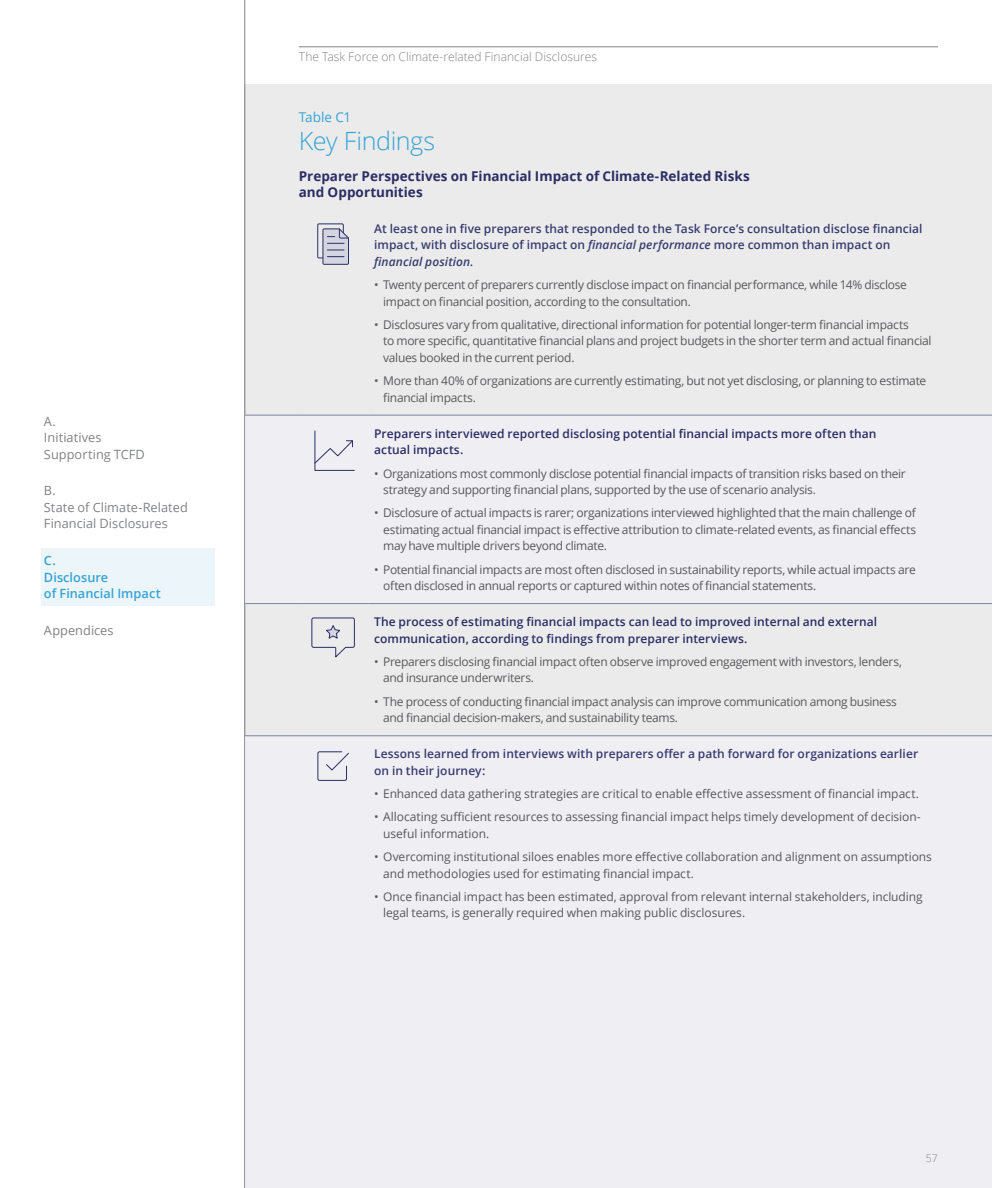
<style>
.page{position:relative;width:992px;height:1188px;background:#fff}
.page>*{position:absolute;margin:0;border:0;box-sizing:border-box;transform-origin:0 0}
.t1{font:300 25.2px "Open Sans";letter-spacing:-.02em;color:#37a3d4}
.t2{font:700 13.5px/16.5px "Open Sans";color:#2b2d64}
.t3{font:13.5px "Open Sans";color:#37a3d4}
.t4{font:12.75px/16.5px "Open Sans";letter-spacing:.005em;color:#808285}
.t5{font:600 12.75px/16.5px "Open Sans";color:#37a3d4}
.t6{font:12px/16.5px "Open Sans";letter-spacing:-.02em;color:#58595b}
.t7{font:600 12px/16.5px "Open Sans";letter-spacing:.005em;color:#393c6f}
.t8{font:600 12px/16.5px "Open Sans";letter-spacing:.005em;color:#2b2d64}
.t9{font:300 12px "Open Sans";letter-spacing:.005em;color:#808285}
.t10{font:300 10.5px "Open Sans";color:#808285}
.s1{font-style:italic}
</style>
<div class="page">
<hr style="left:299px;top:46px;width:638px;height:1px;background:#808285">
<hr style="left:244px;top:0;width:1px;height:1188px;background:#808285">
<div style="left:41px;top:549px;width:174px;height:57px;background:#ebf5fa"></div>
<div style="left:244px;top:84px;width:747px;height:1104px;background:#eeeef3"></div>
<hr style="left:245px;top:603px;width:54px;height:1px;background:#8081a2">
<hr style="left:299px;top:603px;width:69px;height:1px;background:#8081a2">
<hr style="left:368px;top:603px;width:569px;height:1px;background:#8081a2">
<hr style="left:937px;top:603px;width:54px;height:1px;background:#8081a2">
<hr style="left:245px;top:736px;width:54px;height:1px;background:#8081a2">
<hr style="left:299px;top:736px;width:69px;height:1px;background:#8081a2">
<hr style="left:368px;top:736px;width:569px;height:1px;background:#8081a2">
<hr style="left:937px;top:736px;width:54px;height:1px;background:#8081a2">
<hr style="left:245px;top:415px;width:54px;height:1px;background:#8081a2">
<hr style="left:299px;top:415px;width:69px;height:1px;background:#8081a2">
<hr style="left:368px;top:415px;width:569px;height:1px;background:#8081a2">
<hr style="left:937px;top:415px;width:54px;height:1px;background:#8081a2">
<svg style="left:317px;top:223px;width:32px;height:42px"></svg>
<svg style="left:317px;top:751px;width:32px;height:30px"></svg>
<svg style="left:311px;top:617px;width:44px;height:41px"></svg>
<svg style="left:314px;top:430px;width:41px;height:41px"></svg>
<p class="t4" style="left:44px;top:412px;width:102px">A.<br>Initiatives<br>Supporting TCFD</p>
<p class="t4" style="left:44px;top:482px;width:145px">B.<br>State of Climate-Related<br>Financial Disclosures</p>
<p class="t5" style="left:44px;top:552px;width:118px">C.<br>Disclosure<br>of Financial Impact</p>
<p class="t4" style="left:44px;top:622px;width:71px">Appendices</p>
<p class="t9" style="left:299px;top:48px;width:300px">The Task Force on Climate-related Financial Disclosures</p>
<p class="t3" style="left:299px;top:107px;width:54px">Table C1</p>
<h1 class="t1" style="left:299px;top:124px;width:138px">Key Findings</h1>
<p class="t2" style="left:299px;top:167px;width:452px">Preparer Perspectives on Financial Impact of Climate-Related Risks and Opportunities</p>
<p class="t7" style="left:374px;top:220px;width:550px">At least one in five preparers that responded to the Task Force’s consultation disclose financial impact, with disclosure of impact on <span class="s1">financial performance</span> more common than impact on <span class="s1">financial position.</span></p>
<p class="t6" style="left:383px;top:276px;width:525px;text-indent:-9px">• Twenty percent of preparers currently disclose impact on financial performance, while 14% disclose impact on financial position, according to the consultation.</p>
<p class="t6" style="left:383px;top:316px;width:550px;text-indent:-9px">• Disclosures vary from qualitative, directional information for potential longer-term financial impacts<br>to more specific, quantitative financial plans and project budgets in the shorter term and actual financial values booked in the current period.</p>
<p class="t6" style="left:383px;top:372px;width:544px;text-indent:-9px">• More than 40% of organizations are currently estimating, but not yet disclosing, or planning to estimate financial impacts.</p>
<p class="t8" style="left:374px;top:425px;width:503px">Preparers interviewed reported disclosing potential financial impacts more often than actual impacts.</p>
<p class="t6" style="left:383px;top:465px;width:524px;text-indent:-9px">• Organizations most commonly disclose potential financial impacts of transition risks based on their strategy and supporting financial plans, supported by the use of scenario analysis.</p>
<p class="t6" style="left:383px;top:504px;width:534px;text-align:justify;text-indent:-9px">• Disclosure of actual impacts is rarer; organizations interviewed highlighted that the main challenge of estimating actual financial impact is effective attribution to climate-related events, as financial effects may have multiple drivers beyond climate.</p>
<p class="t6" style="left:383px;top:561px;width:534px;text-indent:-9px">• Potential financial impacts are most often disclosed in sustainability reports, while actual impacts are often disclosed in annual reports or captured within notes of financial statements.</p>
<p class="t8" style="left:374px;top:613px;width:504px">The process of estimating financial impacts can lead to improved internal and external communication, according to findings from preparer interviews.</p>
<p class="t6" style="left:383px;top:653px;width:520px;text-indent:-9px">• Preparers disclosing financial impact often observe improved engagement with investors, lenders, and insurance underwriters.</p>
<p class="t6" style="left:383px;top:693px;width:515px;text-indent:-9px">• The process of conducting financial impact analysis can improve communication among business and financial decision-makers, and sustainability teams.</p>
<p class="t7" style="left:374px;top:746px;width:545px">Lessons learned from interviews with preparers offer a path forward for organizations earlier on in their journey:</p>
<p class="t6" style="left:374px;top:785px;width:546px">• Enhanced data gathering strategies are critical to enable effective assessment of financial impact.</p>
<p class="t6" style="left:383px;top:808px;width:539px;text-indent:-9px">• Allocating sufficient resources to assessing financial impact helps timely development of decision&shy;useful information.</p>
<p class="t6" style="left:383px;top:848px;width:550px;text-indent:-9px">• Overcoming institutional siloes enables more effective collaboration and alignment on assumptions and methodologies used for estimating financial impact.</p>
<p class="t6" style="left:383px;top:888px;width:541px;text-indent:-9px">• Once financial impact has been estimated, approval from relevant internal stakeholders, including legal teams, is generally required when making public disclosures.</p>
<p class="t10" style="left:925px;top:1151px;width:13px">57</p>
</div>
